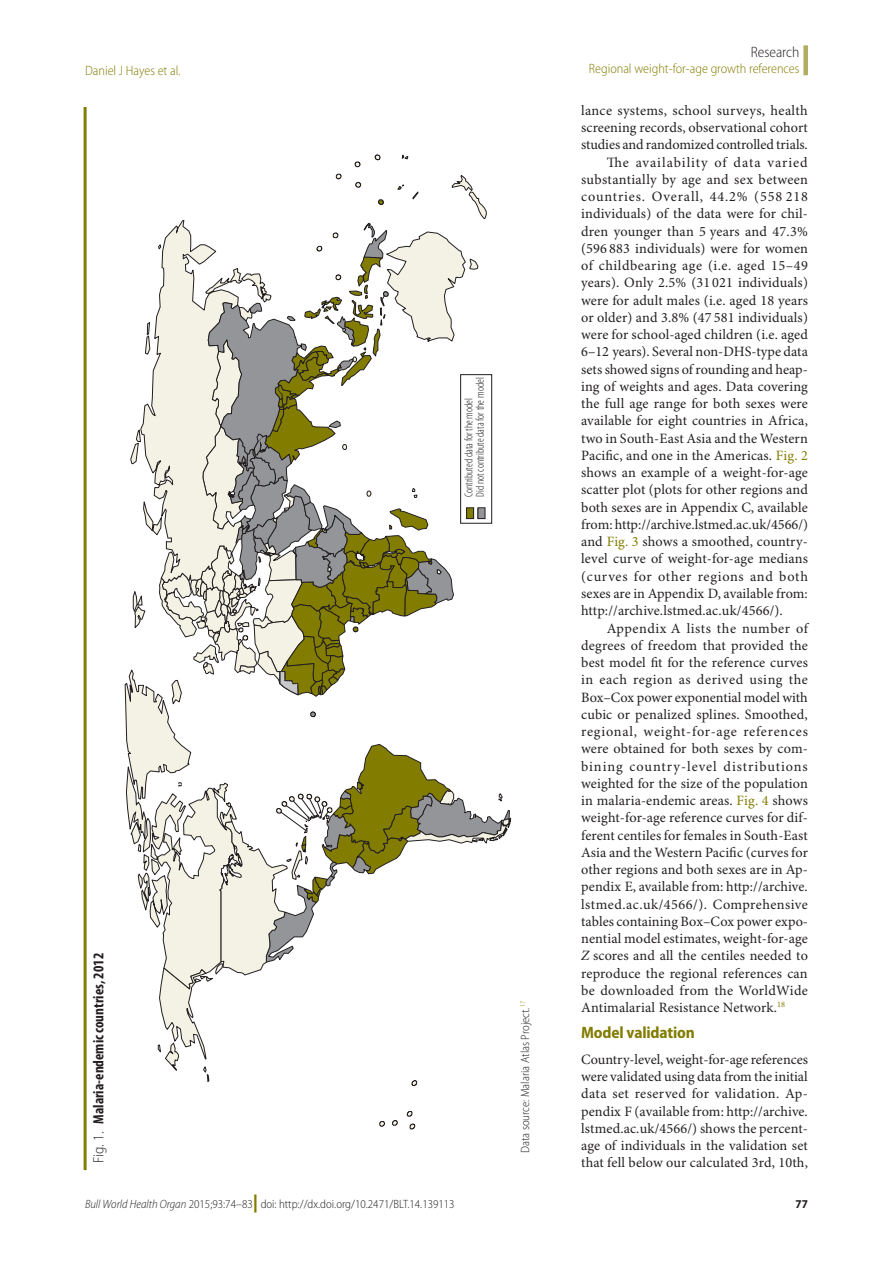
<style>
.page{position:relative;width:893px;height:1263px;background:#fff}
.page>*{position:absolute;margin:0;border:0;box-sizing:border-box;transform-origin:0 0}
.Head_2{font:700 semi-condensed 16.5px "Myriad Pro";letter-spacing:-.01em;color:#827c00}
.Fig_Title{font:700 condensed 15px "Myriad Pro";color:#231f20}
.Section_Title{font:300 semi-condensed 15px "Myriad Pro";color:#231f20}
.Para_Ind{font:14.25px/17.2px "Minion Pro";letter-spacing:.005em;color:#231f20;text-align:justify}
.Para_No_Ind{font:14.25px/17.2px "Minion Pro";letter-spacing:.01em;color:#231f20;text-align:justify}
.RH_Outside{font:300 semi-condensed 13.5px "Myriad Pro";color:#827c00}
.RH_Inside{font:300 semi-condensed 13.5px "Myriad Pro";color:#827c00}
.Fig_FN1_no_indent{font:300 semi-condensed 12px "Myriad Pro";color:#231f20}
.t1{font:700 semi-condensed 12px "Myriad Pro";color:#231f20}
.t2{font:300 condensed 11.4px/11.4px "Myriad Pro";color:#231f20}
.s1{color:#827c00}
.s2{font-style:italic}
.s3{font-weight:300;font-stretch:semi-condensed}
.s4{font-weight:900;font-stretch:normal;font-size:18px;color:#827c00}
</style>
<div class="page">
<div style="left:803px;top:45px;width:5px;height:30px;background:#b2ac5f"></div>
<hr style="left:84px;top:107px;width:3px;height:1063px;background:#827c00">
<svg style="left:375px;top:154px;width:5px;height:6px"></svg>
<svg style="left:355px;top:162px;width:5px;height:5px"></svg>
<svg style="left:402px;top:154px;width:6px;height:5px"></svg>
<svg style="left:379px;top:1121px;width:6px;height:5px"></svg>
<svg style="left:410px;top:1123px;width:5px;height:6px"></svg>
<svg style="left:392px;top:1120px;width:6px;height:6px"></svg>
<svg style="left:407px;top:1111px;width:5px;height:5px"></svg>
<svg style="left:125px;top:174px;width:386px;height:912px"></svg>
<p class="Section_Title" style="left:751px;top:44px;width:50px">Research</p>
<p class="RH_Inside" style="left:85px;top:63px;width:97px">Daniel J Hayes et al.</p>
<p class="RH_Outside" style="left:589px;top:61px;width:212px">Regional weight-for-age growth references</p>
<p class="Para_Ind" style="left:581px;top:102px;width:228px">lance systems, school surveys, health screening records, observational cohort studies and randomized controlled trials.</p>
<p class="Para_Ind" style="left:581px;top:154px;width:228px;text-indent:26px">The availability of data varied substantially by age and sex between countries. Overall, 44.2% (558 218 individuals) of the data were for chil&shy;dren younger than 5 years and 47.3% (596 883 individuals) were for women of childbearing age (i.e. aged 15–49 years). Only 2.5% (31 021 individuals) were for adult males (i.e. aged 18 years or older) and 3.8% (47 581 individuals) were for school-aged children (i.e. aged 6–12 years). Several non-DHS-type data sets showed signs of rounding and heap&shy;ing of weights and ages. Data covering the full age range for both sexes were available for eight countries in Africa, two in South-East Asia and the Western Pacific, and one in the Americas. <span class="s1">Fig. 2 </span>shows an example of a weight-for-age scatter plot (plots for other regions and both sexes are in Appendix C, available from: http://archive.lstmed.ac.uk/4566/) and <span class="s1">Fig. 3</span> shows a smoothed, country&shy;level curve of weight-for-age medians (curves for other regions and both sexes are in Appendix D, available from: http://archive.lstmed.ac.uk/4566/).</p>
<p class="Para_Ind" style="left:581px;top:620px;width:228px;text-indent:26px">Appendix A lists the number of degrees of freedom that provided the best model fit for the reference curves in each region as derived using the Box–Cox power exponential model with cubic or penalized splines. Smoothed, regional, weight-for-age references were obtained for both sexes by com&shy;bining country-level distributions weighted for the size of the population in malaria-endemic areas. <span class="s1">Fig. 4</span> shows weight-for-age reference curves for dif&shy;ferent centiles for females in South-East Asia and the Western Pacific (curves for other regions and both sexes are in Ap&shy;pendix E, available from: http://archive. lstmed.ac.uk/4566/). Comprehensive tables containing Box–Cox power expo&shy;nential model estimates, weight-for-age <span class="s2">Z</span> scores and all the centiles needed to reproduce the regional references can be downloaded from the WorldWide Antimalarial Resistance Network.<sup>18</sup></p>
<p class="Head_2" style="left:581px;top:1023px;width:115px">Model validation</p>
<p class="Para_No_Ind" style="left:581px;top:1051px;width:228px">Country-level, weight-for-age references were validated using data from the initial data set reserved for validation. Ap&shy;pendix F (available from: http://archive. lstmed.ac.uk/4566/) shows the percent&shy;age of individuals in the validation set that fell below our calculated 3rd, 10th,</p>
<p class="t2" style="left:463px;top:497px;width:121px;rotate:-90deg">Contributed data for the model<br>Did not contribute data for the model</p>
<p class="Fig_Title" style="left:90px;top:1163px;width:211px;rotate:-90deg"><span class="s3">Fig. 1.</span> Malaria-endemic countries, 2012</p>
<p class="Fig_FN1_no_indent" style="left:519px;top:1153px;width:153px;rotate:-90deg">Data source: Malaria Atlas Project.<sup>17</sup></p>
<p class="Fig_FN1_no_indent" style="left:85px;top:1198px;width:371px"><span class="s2">Bull World Health Organ</span> 2015;93:74–83<span class="s4">|</span> doi: http://dx.doi.org/10.2471/BLT.14.139113</p>
<p class="t1" style="left:795px;top:1197px;width:14px">77</p>
</div>
